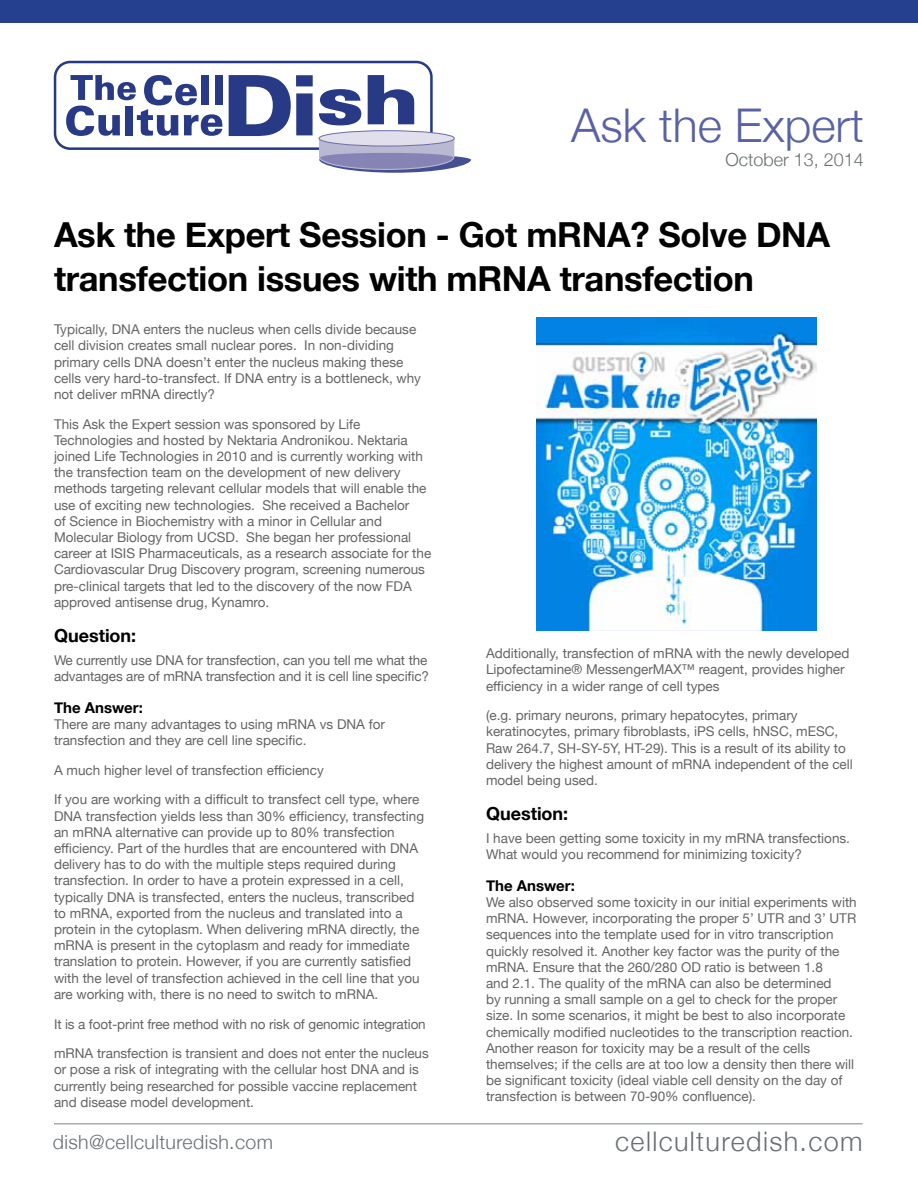
<style>
.page{position:relative;width:918px;height:1188px;background:#fff}
.page>*{position:absolute;margin:0;border:0;box-sizing:border-box;transform-origin:0 0}
.t1{font:300 46.5px "Helvetica Neue";color:#5962a2}
.t2{font:700 34.5px/43.5px "Helvetica Neue";letter-spacing:-.01em;color:#000}
.t3{font:300 27px "Helvetica Neue";letter-spacing:.05em;color:#696f72}
.t4{font:300 19.5px "Helvetica Neue";letter-spacing:.02em;color:#696f72}
.t5{font:700 18px "Helvetica Neue";color:#000}
.t6{font:300 18px "Helvetica Neue";color:#696f72}
.t7{font:700 15px "Helvetica Neue";color:#000}
.t8{font:13.5px/16.2px "Helvetica Neue";color:#636466}
</style>
<div class="page">
<hr style="left:54px;top:1123px;width:809px;height:1px;background:#a9acaf">
<div style="left:54px;top:61px;width:379px;height:89px;border:3px solid #283a86;border-radius:15px"></div>
<svg style="left:66px;top:75px;width:156px;height:61px"></svg>
<svg style="left:229px;top:75px;width:84px;height:61px"></svg>
<svg style="left:319px;top:89px;width:42px;height:36px"></svg>
<svg style="left:368px;top:75px;width:46px;height:49px"></svg>
<div style="left:319px;top:131px;width:135px;height:15px;background:#e0dfeb;border-radius:50%"></div>
<div style="left:319px;top:130px;width:136px;height:16px;border:1px solid #6b6ca4;border-radius:50%"></div>
<svg style="left:319px;top:138px;width:152px;height:35px"></svg>
<div style="left:0;top:0;width:918px;height:23px;background:#25408f"></div>
<img style="left:537px;top:318px;width:279px;height:313px">
<h1 class="t1" style="left:571px;top:88px;width:294px">Ask the Expert</h1>
<h3 class="t6" style="left:726px;top:145px;width:140px">October 13, 2014</h3>
<h2 class="t2" style="left:54px;top:212px;width:778px">Ask the Expert Session - Got mRNA? Solve DNA transfection issues with mRNA transfection</h2>
<p class="t8" style="left:54px;top:320px;width:369px">Typically, DNA enters the nucleus when cells divide because cell division creates small nuclear pores. In non-dividing primary cells DNA doesn’t enter the nucleus making these cells very hard-to-transfect. If DNA entry is a bottleneck, why not deliver mRNA directly?</p>
<p class="t8" style="left:54px;top:415px;width:379px">This Ask the Expert session was sponsored by Life Technologies and hosted by Nektaria Andronikou. Nektaria joined Life Technologies in 2010 and is currently working with the transfection team on the development of new delivery methods targeting relevant cellular models that will enable the use of exciting new technologies. She received a Bachelor<br>of Science in Biochemistry with a minor in Cellular and Molecular Biology from UCSD. She began her professional career at ISIS Pharmaceuticals, as a research associate for the Cardiovascular Drug Discovery program, screening numerous pre-clinical targets that led to the discovery of the now FDA approved antisense drug, Kynamro.</p>
<h3 class="t5" style="left:54px;top:619px;width:84px">Question:</h3>
<p class="t8" style="left:54px;top:651px;width:377px">We currently use DNA for transfection, can you tell me what the advantages are of mRNA transfection and it is cell line specific?</p>
<p class="t7" style="left:54px;top:694px;width:90px">The Answer:</p>
<p class="t8" style="left:54px;top:715px;width:333px">There are many advantages to using mRNA vs DNA for transfection and they are cell line specific.</p>
<p class="t8" style="left:54px;top:754px;width:367px;line-height:29.7px">A much higher level of transfection efficiency<br>If you are working with a difficult to transfect cell type, where</p>
<p class="t8" style="left:54px;top:807px;width:372px">DNA transfection yields less than 30% efficiency, transfecting an mRNA alternative can provide up to 80% transfection efficiency. Part of the hurdles that are encountered with DNA delivery has to do with the multiple steps required during transfection. In order to have a protein expressed in a cell, typically DNA is transfected, enters the nucleus, transcribed to mRNA, exported from the nucleus and translated into a protein in the cytoplasm. When delivering mRNA directly, the mRNA is present in the cytoplasm and ready for immediate translation to protein. However, if you are currently satisfied with the level of transfection achieved in the cell line that you are working with, there is no need to switch to mRNA.</p>
<p class="t8" style="left:54px;top:1015px;width:373px">It is a foot-print free method with no risk of genomic integration</p>
<p class="t8" style="left:54px;top:1044px;width:376px">mRNA transfection is transient and does not enter the nucleus or pose a risk of integrating with the cellular host DNA and is currently being researched for possible vaccine replacement and disease model development.</p>
<p class="t8" style="left:486px;top:644px;width:365px">Additionally, transfection of mRNA with the newly developed<br>Lipofectamine® MessengerMAX™ reagent, provides higher efficiency in a wider range of cell types</p>
<p class="t8" style="left:486px;top:706px;width:368px">(e.g. primary neurons, primary hepatocytes, primary keratinocytes, primary fibroblasts, iPS cells, hNSC, mESC, Raw 264.7, SH-SY-5Y, HT-29). This is a result of its ability to delivery the highest amount of mRNA independent of the cell model being used.</p>
<h3 class="t5" style="left:486px;top:797px;width:84px">Question:</h3>
<p class="t8" style="left:486px;top:829px;width:366px">I have been getting some toxicity in my mRNA transfections.<br>What would you recommend for minimizing toxicity?</p>
<p class="t7" style="left:486px;top:872px;width:90px">The Answer:</p>
<p class="t8" style="left:486px;top:893px;width:372px">We also observed some toxicity in our initial experiments with mRNA. However, incorporating the proper 5’ UTR and 3’ UTR sequences into the template used for in vitro transcription quickly resolved it. Another key factor was the purity of the mRNA. Ensure that the 260/280 OD ratio is between 1.8<br>and 2.1. The quality of the mRNA can also be determined<br>by running a small sample on a gel to check for the proper size. In some scenarios, it might be best to also incorporate chemically modified nucleotides to the transcription reaction.<br>Another reason for toxicity may be a result of the cells themselves; if the cells are at too low a density then there will be significant toxicity (ideal viable cell density on the day of transfection is between 70-90% confluence).</p>
<h3 class="t4" style="left:53px;top:1127px;width:222px">dish@cellculturedish.com</h3>
<h3 class="t3" style="left:615px;top:1120px;width:249px">cellculturedish.com</h3>
</div>
